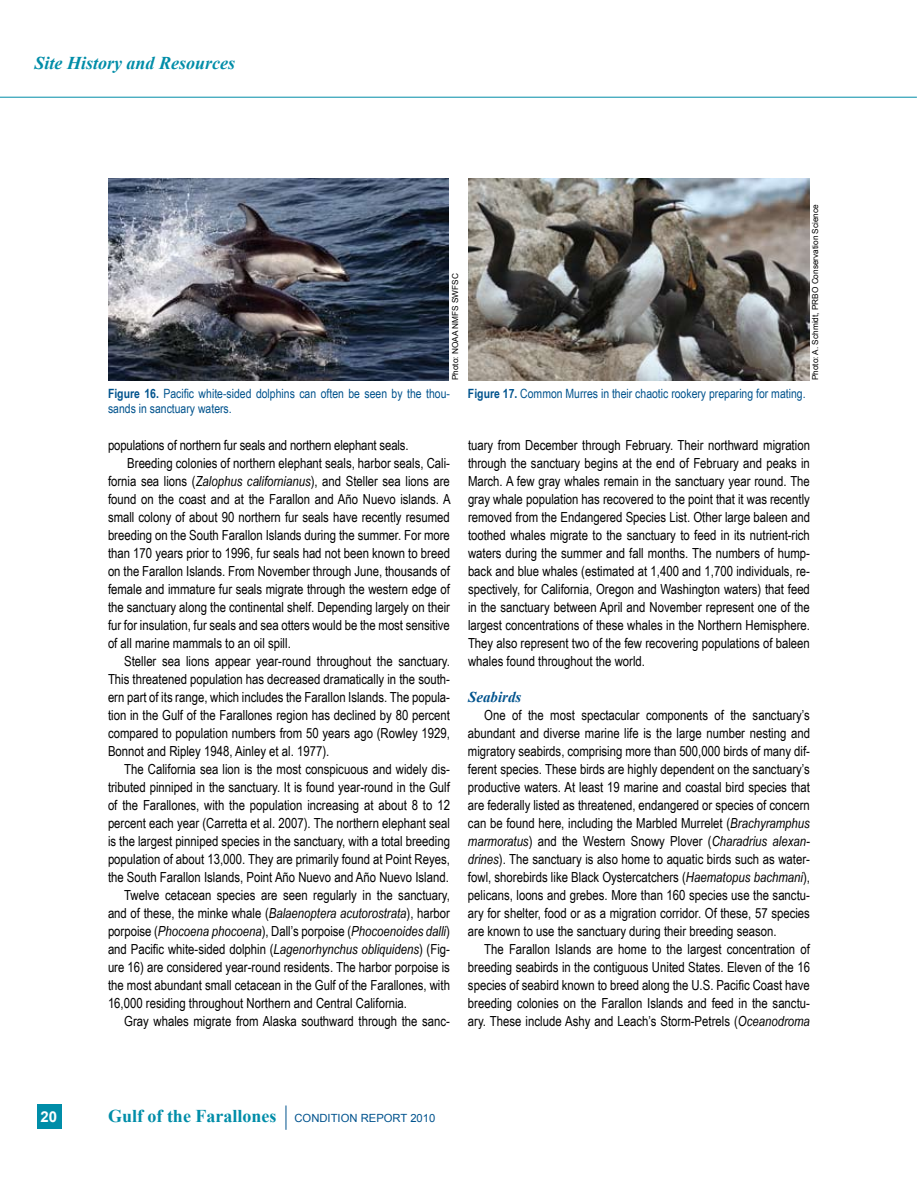
<style>
.page{position:relative;width:918px;height:1188px;background:#fff}
.page>*{position:absolute;margin:0;border:0;box-sizing:border-box;transform-origin:0 0}
.t1{font:700 18px "Times New Roman";color:#008da8}
.t2{font:italic 700 18px "Times New Roman";color:#008da8}
.t3{font:italic 700 15px "Times New Roman";color:#00538d}
.t4{font:700 15px "Arial";color:#fff}
.t5{font:13.8px/18px "Arial Narrow";color:#000;text-align:justify}
.t6{font:italic 13.8px "Arial Narrow";color:#000}
.t7{font:12.75px/15px "Arial Narrow";color:#00538d}
.t8{font:8.25px "Arial";color:#000}
.s1{font-weight:700}
.s2{font-style:italic}
.s3{font-style:normal}
.s4{font-family:"Arial";font-weight:400;font-size:11.25px;color:#00538e}
</style>
<div class="page">
<hr style="left:0;top:97px;width:917px;height:1px;background:#008da8">
<div style="left:37px;top:1105px;width:24px;height:24px;background:#008da8"></div>
<svg style="left:286px;top:1106px;width:1px;height:24px"></svg>
<img style="left:108px;top:178px;width:341px;height:202px">
<img style="left:468px;top:179px;width:342px;height:201px">
<h1 class="t2" style="left:35px;top:50px;width:202px">Site History and Resources</h1>
<p class="t8" style="left:450px;top:380px;width:108px;rotate:-90deg">Photo: NOAA NMFS SWFSC</p>
<p class="t8" style="left:810px;top:380px;width:178px;rotate:-90deg">Photo: A. Schmidt, PRBO Conservation Science</p>
<p class="t7" style="left:108px;top:386px;width:343px"><span class="s1">Figure 16.</span> Pacific white-sided dolphins can often be seen by the thou&shy;sands in sanctuary waters.</p>
<p class="t7" style="left:468px;top:386px;width:339px"><span class="s1">Figure 17.</span> Common Murres in their chaotic rookery preparing for mating.</p>
<p class="t5" style="left:108px;top:436px;width:302px">populations of northern fur seals and northern elephant seals.</p>
<p class="t5" style="left:127px;top:454px;width:324px">Breeding colonies of northern elephant seals, harbor seals, Cali-</p>
<p class="t5" style="left:108px;top:472px;width:343px">fornia sea lions (<span class="s2">Zalophus californianus</span>), and Steller sea lions are</p>
<p class="t5" style="left:108px;top:490px;width:344px">found on the coast and at the Farallon and Año Nuevo islands. A</p>
<p class="t5" style="left:108px;top:508px;width:343px">small colony of about 90 northern fur seals have recently resumed</p>
<p class="t5" style="left:108px;top:526px;width:343px">breeding on the South Farallon Islands during the summer. For more</p>
<p class="t5" style="left:108px;top:544px;width:344px">than 170 years prior to 1996, fur seals had not been known to breed</p>
<p class="t5" style="left:108px;top:562px;width:343px">on the Farallon Islands. From November through June, thousands of</p>
<p class="t5" style="left:108px;top:580px;width:343px">female and immature fur seals migrate through the western edge of</p>
<p class="t5" style="left:108px;top:598px;width:343px">the sanctuary along the continental shelf. Depending largely on their</p>
<p class="t5" style="left:108px;top:616px;width:343px">fur for insulation, fur seals and sea otters would be the most sensitive</p>
<p class="t5" style="left:108px;top:634px;width:184px">of all marine mammals to an oil spill.</p>
<p class="t5" style="left:124px;top:652px;width:327px">Steller sea lions appear year-round throughout the sanctuary.</p>
<p class="t5" style="left:108px;top:670px;width:343px">This threatened population has decreased dramatically in the south-</p>
<p class="t5" style="left:108px;top:688px;width:344px">ern part of its range, which includes the Farallon Islands. The popula-</p>
<p class="t5" style="left:108px;top:706px;width:344px">tion in the Gulf of the Farallones region has declined by 80 percent</p>
<p class="t5" style="left:108px;top:724px;width:343px">compared to population numbers from 50 years ago (Rowley 1929,</p>
<p class="t5" style="left:108px;top:742px;width:223px">Bonnot and Ripley 1948, Ainley et al. 1977).</p>
<p class="t5" style="left:124px;top:760px;width:327px">The California sea lion is the most conspicuous and widely dis-</p>
<p class="t5" style="left:108px;top:778px;width:343px">tributed pinniped in the sanctuary. It is found year-round in the Gulf</p>
<p class="t5" style="left:108px;top:796px;width:344px">of the Farallones, with the population increasing at about 8 to 12</p>
<p class="t5" style="left:108px;top:814px;width:344px">percent each year (Carretta et al. 2007). The northern elephant seal</p>
<p class="t5" style="left:108px;top:832px;width:344px">is the largest pinniped species in the sanctuary, with a total breeding</p>
<p class="t5" style="left:108px;top:850px;width:343px">population of about 13,000. They are primarily found at Point Reyes,</p>
<p class="t5" style="left:108px;top:868px;width:342px">the South Farallon Islands, Point Año Nuevo and Año Nuevo Island.</p>
<p class="t5" style="left:124px;top:886px;width:327px">Twelve cetacean species are seen regularly in the sanctuary,</p>
<p class="t5" style="left:108px;top:904px;width:343px">and of these, the minke whale (<span class="s2">Balaenoptera acutorostrata</span>), harbor</p>
<p class="t6" style="left:108px;top:921px;width:343px"><span class="s3">porpoise (</span>Phocoena phocoena<span class="s3">), Dall’s porpoise (</span>Phocoenoides dalli<span class="s3">)</span></p>
<p class="t5" style="left:108px;top:940px;width:343px">and Pacific white-sided dolphin (<span class="s2">Lagenorhynchus obliquidens</span>) (Fig-</p>
<p class="t5" style="left:108px;top:958px;width:343px">ure 16) are considered year-round residents. The harbor porpoise is</p>
<p class="t5" style="left:108px;top:976px;width:344px">the most abundant small cetacean in the Gulf of the Farallones, with</p>
<p class="t5" style="left:108px;top:993px;width:301px">16,000 residing throughout Northern and Central California.</p>
<p class="t5" style="left:124px;top:1011px;width:327px">Gray whales migrate from Alaska southward through the sanc-</p>
<p class="t5" style="left:468px;top:435px;width:344px">tuary from December through February. Their northward migration through the sanctuary begins at the end of February and peaks in March. A few gray whales remain in the sanctuary year round. The gray whale population has recovered to the point that it was recently removed from the Endangered Species List. Other large baleen and toothed whales migrate to the sanctuary to feed in its nutrient-rich waters during the summer and fall months. The numbers of hump&shy;back and blue whales (estimated at 1,400 and 1,700 individuals, re&shy;spectively, for California, Oregon and Washington waters) that feed in the sanctuary between April and November represent one of the largest concentrations of these whales in the Northern Hemisphere.<br>They also represent two of the few recovering populations of baleen whales found throughout the world.</p>
<p class="t3" style="left:468px;top:687px;width:55px">Seabirds</p>
<p class="t5" style="left:468px;top:706px;width:344px;text-indent:16px">One of the most spectacular components of the sanctuary’s abundant and diverse marine life is the large number nesting and migratory seabirds, comprising more than 500,000 birds of many dif&shy;ferent species. These birds are highly dependent on the sanctuary’s productive waters. At least 19 marine and coastal bird species that are federally listed as threatened, endangered or species of concern can be found here, including the Marbled Murrelet (<span class="s2">Brachyramphus marmoratus</span>) and the Western Snowy Plover (<span class="s2">Charadrius alexan&shy;drines</span>). The sanctuary is also home to aquatic birds such as water&shy;fowl, shorebirds like Black Oystercatchers (<span class="s2">Haematopus bachmani</span>), pelicans, loons and grebes. More than 160 species use the sanctu&shy;ary for shelter, food or as a migration corridor. Of these, 57 species are known to use the sanctuary during their breeding season.</p>
<p class="t5" style="left:468px;top:940px;width:344px;text-indent:16px">The Farallon Islands are home to the largest concentration of breeding seabirds in the contiguous United States. Eleven of the 16 species of seabird known to breed along the U.S. Pacific Coast have breeding colonies on the Farallon Islands and feed in the sanctu&shy;ary. These include Ashy and Leach’s Storm-Petrels (<span class="s2">Oceanodroma</span></p>
<p class="t4" style="left:40px;top:1107px;width:18px">20</p>
<h1 class="t1" style="left:108px;top:1103px;width:329px">Gulf of the Farallones <span class="s4">CONDITION REPORT 2010</span></h1>
</div>
